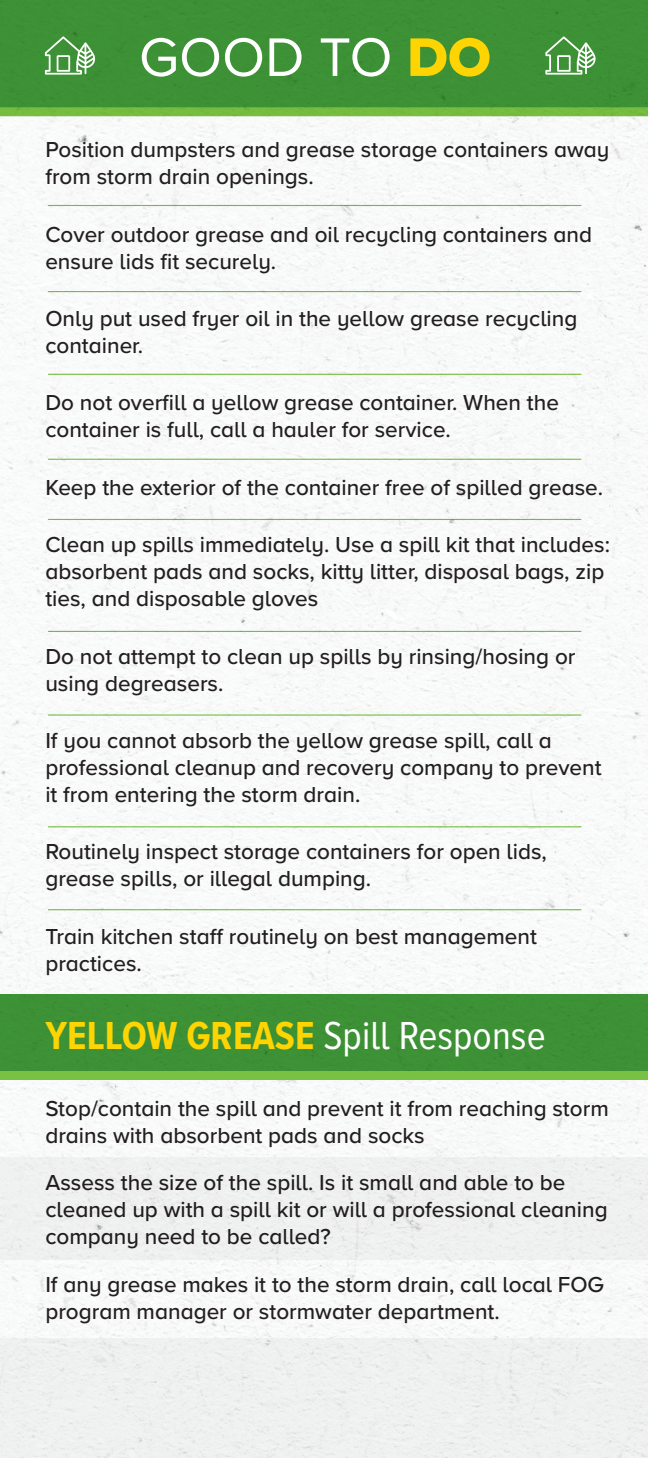
<style>
.page{position:relative;width:648px;height:1458px;background:#fff}
.page>*{position:absolute;margin:0;border:0;box-sizing:border-box;transform-origin:0 0}
.t1{font:56.25px "Proxima Nova";color:#fff}
.Subhead{font:40.5px "Proxima Nova A Cond";color:#fff}
.Body{font:500 22.5px/27px "Proxima Nova A";color:#231f20}
.s1{font-family:"Proxima Nova Extrabld";color:#fed503}
.s2{font-weight:700;color:#fed503}
</style>
<div class="page">
<img style="left:0;top:116px;width:648px;height:1222px">
<div style="left:0;top:994px;width:648px;height:78px;background:#3f9537"></div>
<svg style="left:0;top:0;width:648px;height:116px;background:#419435"></svg>
<svg style="left:545px;top:36px;width:51px;height:39px"></svg>
<svg style="left:45px;top:36px;width:50px;height:39px"></svg>
<div style="left:0;top:1071px;width:648px;height:9px;background:#79c142"></div>
<div style="left:0;top:1158px;width:648px;height:102px;background:#eff0ef"></div>
<div style="left:0;top:1338px;width:648px;height:120px;background:#eff0f0"></div>
<hr style="left:48px;top:519px;width:533px;height:1px;background:#79c142">
<hr style="left:48px;top:631px;width:533px;height:1px;background:#79c142">
<hr style="left:48px;top:714px;width:533px;height:2px;background:#79c142">
<hr style="left:48px;top:826px;width:533px;height:1px;background:#79c142">
<hr style="left:48px;top:909px;width:533px;height:1px;background:#79c142">
<hr style="left:48px;top:374px;width:533px;height:1px;background:#79c142">
<hr style="left:48px;top:459px;width:533px;height:1px;background:#79c142">
<hr style="left:48px;top:291px;width:533px;height:1px;background:#79c142">
<hr style="left:48px;top:205px;width:533px;height:1px;background:#79c142">
<p class="t1" style="left:139px;top:15px;width:354px">GOOD TO <span class="s1">DO</span></p>
<p class="Body" style="left:45px;top:136px;width:566px">Position dumpsters and grease storage containers away from storm drain openings.</p>
<p class="Body" style="left:45px;top:220px;width:548px">Cover outdoor grease and oil recycling containers and ensure lids fit securely.</p>
<p class="Body" style="left:45px;top:304px;width:534px">Only put used fryer oil in the yellow grease recycling container.</p>
<p class="Body" style="left:45px;top:389px;width:515px">Do not overfill a yellow grease container. When the container is full, call a hauler for service.</p>
<p class="Body" style="left:45px;top:473px;width:559px">Keep the exterior of the container free of spilled grease.</p>
<p class="Body" style="left:45px;top:530px;width:566px">Clean up spills immediately. Use a spill kit that includes: absorbent pads and socks, kitty litter, disposal bags, zip ties, and disposable gloves</p>
<p class="Body" style="left:45px;top:642px;width:532px">Do not attempt to clean up spills by rinsing/hosing or using degreasers.</p>
<p class="Body" style="left:45px;top:726px;width:558px">If you cannot absorb the yellow grease spill, call a professional cleanup and recovery company to prevent it from entering the storm drain.</p>
<p class="Body" style="left:45px;top:838px;width:503px">Routinely inspect storage containers for open lids, grease spills, or illegal dumping.</p>
<p class="Body" style="left:45px;top:922px;width:493px">Train kitchen staff routinely on best management practices.</p>
<p class="Subhead" style="left:45px;top:1005px;width:502px"><span class="s2">YELLOW GREASE</span> Spill Response</p>
<p class="Body" style="left:45px;top:1094px;width:565px">Stop/contain the spill and prevent it from reaching storm drains with absorbent pads and socks</p>
<p class="Body" style="left:45px;top:1169px;width:564px">Assess the size of the spill. Is it small and able to be cleaned up with a spill kit or will a professional cleaning company need to be called?</p>
<p class="Body" style="left:45px;top:1270px;width:561px">If any grease makes it to the storm drain, call local FOG program manager or stormwater department.</p>
</div>
